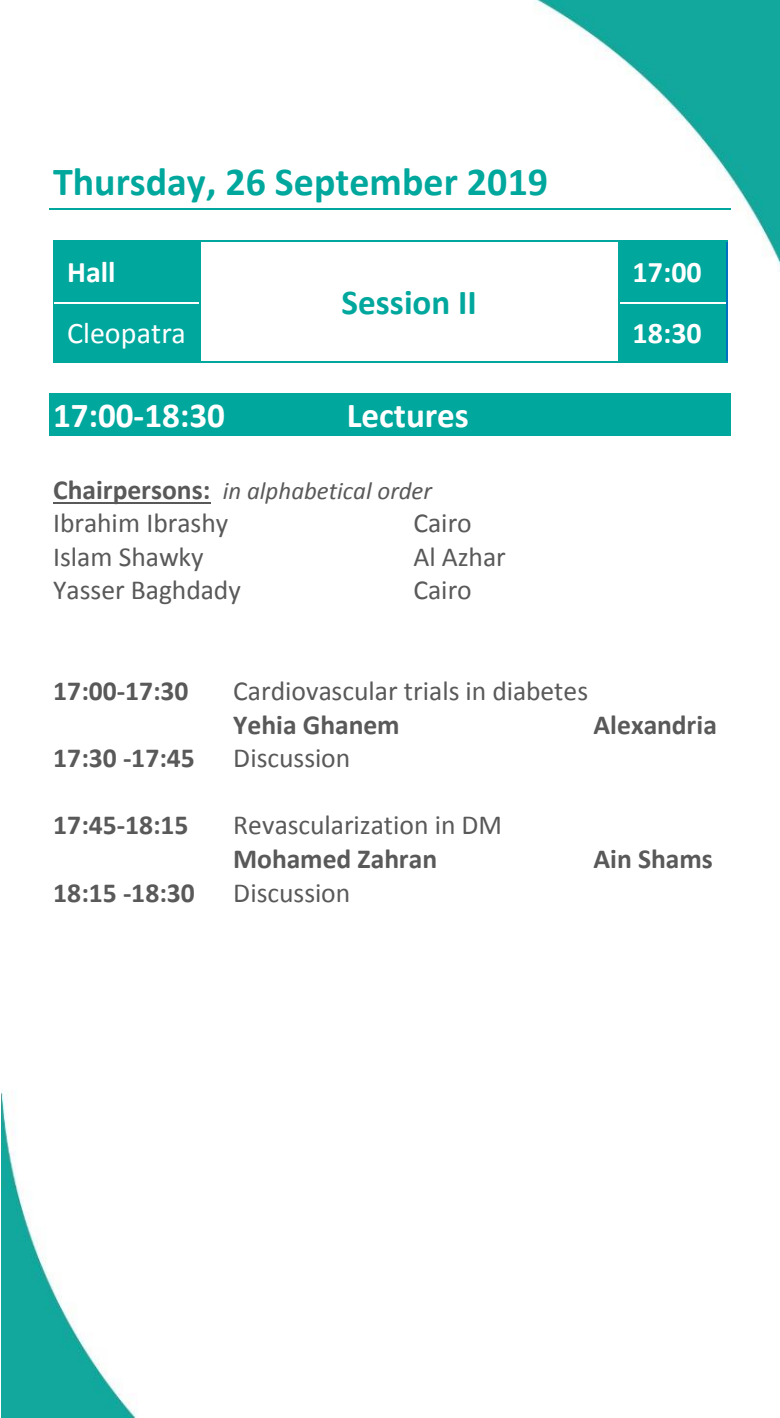
<style>
.page{position:relative;width:780px;height:1418px;background:#fff}
.page>*{position:absolute;margin:0;border:0;box-sizing:border-box;transform-origin:0 0}
.t1{font:700 40px "Calibri";color:#00a79d}
.t2{font:700 35px "Calibri";color:#fff}
.t3{font:700 35px "Calibri";color:#00a79d}
.t4{font:700 30px "Calibri";color:#fff}
.t5{font:30px "Calibri";color:#fff}
.t6{font:27.5px "Calibri";color:#595959}
.t7{font:700 27.5px "Calibri";letter-spacing:-.005em;color:#595959}
.t8{font:italic 25px "Calibri";color:#595959}
.s1{font-weight:700;font-style:normal;font-size:27.5px}
</style>
<div class="page">
<img style="left:2px;top:0;width:778px;height:1417px">
<hr style="left:49px;top:209px;width:681px;height:1px;background:#00a79d">
<div style="left:54px;top:242px;width:145px;height:60px;background:#00a79d"></div>
<div style="left:619px;top:242px;width:107px;height:60px;background:#00a79d"></div>
<hr style="left:54px;top:240px;width:145px;height:2px;background:#00a79d">
<hr style="left:200px;top:240px;width:418px;height:2px;background:#00a79d">
<hr style="left:619px;top:240px;width:107px;height:2px;background:#00a79d">
<hr style="left:53px;top:242px;width:1px;height:60px;background:#00a79d">
<hr style="left:199px;top:242px;width:1px;height:60px;background:#00a79d">
<hr style="left:618px;top:242px;width:1px;height:60px;background:#00a79d">
<hr style="left:726px;top:242px;width:1px;height:60px;background:#0070c0">
<div style="left:54px;top:304px;width:145px;height:58px;background:#00a79d"></div>
<div style="left:619px;top:304px;width:107px;height:58px;background:#00a79d"></div>
<hr style="left:54px;top:302px;width:145px;height:2px;background:#fff">
<hr style="left:619px;top:302px;width:107px;height:2px;background:#fff">
<hr style="left:53px;top:304px;width:1px;height:58px;background:#00a79d">
<hr style="left:54px;top:362px;width:145px;height:1px;background:#00a79d">
<hr style="left:199px;top:304px;width:1px;height:58px;background:#00a79d">
<hr style="left:200px;top:362px;width:418px;height:1px;background:#00a79d">
<hr style="left:618px;top:304px;width:1px;height:58px;background:#00a79d">
<hr style="left:619px;top:362px;width:107px;height:1px;background:#00a79d">
<hr style="left:726px;top:304px;width:1px;height:58px;background:#0070c0">
<div style="left:49px;top:393px;width:681px;height:43px;background:#00a79d"></div>
<hr style="left:53px;top:501px;width:157px;height:2px;background:#595959">
<div style="left:377px;top:1280px;width:36px;height:55px;background:#fff"></div>
<h1 class="t1" style="left:53px;top:157px;width:496px">Thursday, 26 September 2019</h1>
<p class="t4" style="left:67px;top:253px;width:50px">Hall</p>
<p class="t3" style="left:342px;top:280px;width:137px">Session II</p>
<p class="t4" style="left:632px;top:253px;width:71px">17:00</p>
<p class="t5" style="left:67px;top:314px;width:120px">Cleopatra</p>
<p class="t4" style="left:632px;top:314px;width:71px">18:30</p>
<p class="t2" style="left:53px;top:392px;width:173px">17:00-18:30</p>
<p class="t2" style="left:347px;top:392px;width:124px">Lectures</p>
<p class="t8" style="left:53px;top:473px;width:380px"><span class="s1">Chairpersons:</span> in alphabetical order</p>
<p class="t6" style="left:53px;top:506px;width:177px">Ibrahim Ibrashy</p>
<p class="t6" style="left:413px;top:506px;width:60px">Cairo</p>
<p class="t6" style="left:53px;top:539px;width:152px">Islam Shawky</p>
<p class="t6" style="left:413px;top:539px;width:94px">Al Azhar</p>
<p class="t6" style="left:53px;top:573px;width:189px">Yasser Baghdady</p>
<p class="t6" style="left:413px;top:573px;width:60px">Cairo</p>
<p class="t7" style="left:53px;top:673px;width:137px">17:00-17:30</p>
<p class="t6" style="left:233px;top:673px;width:356px">Cardiovascular trials in diabetes</p>
<p class="t7" style="left:233px;top:707px;width:168px">Yehia Ghanem</p>
<p class="t7" style="left:593px;top:707px;width:125px">Alexandria</p>
<p class="t7" style="left:53px;top:741px;width:143px">17:30 -17:45</p>
<p class="t6" style="left:233px;top:741px;width:119px">Discussion</p>
<p class="t7" style="left:53px;top:807px;width:137px">17:45-18:15</p>
<p class="t6" style="left:233px;top:808px;width:270px">Revascularization in DM</p>
<p class="t7" style="left:233px;top:841px;width:205px">Mohamed Zahran</p>
<p class="t7" style="left:593px;top:841px;width:121px">Ain Shams</p>
<p class="t7" style="left:53px;top:875px;width:143px">18:15 -18:30</p>
<p class="t6" style="left:233px;top:875px;width:119px">Discussion</p>
</div>
